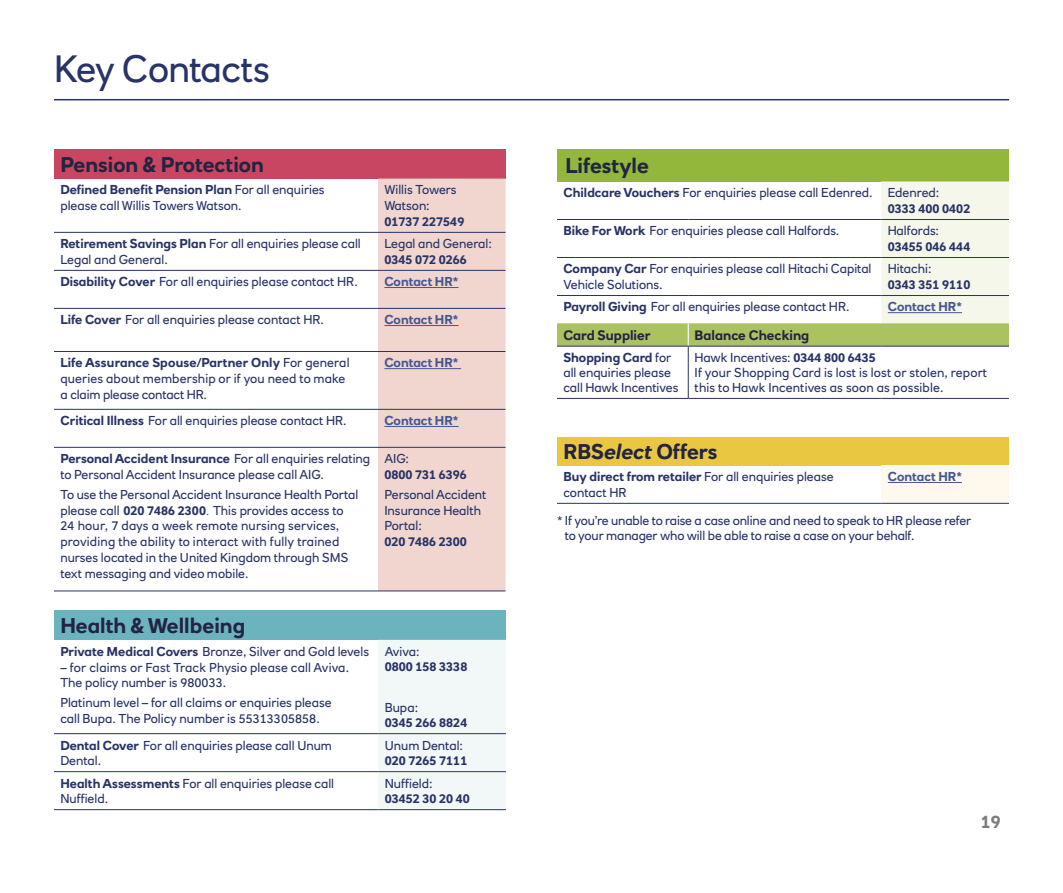
<style>
.page{position:relative;width:1063px;height:893px;background:#fff}
.page>*{position:absolute;margin:0;border:0;box-sizing:border-box;transform-origin:0 0}
.t1{font:37.5px "RN House Sans";letter-spacing:-.02em;color:#283367}
.t2{font:700 21px "RN House Sans";color:#232441}
.t3{font:700 18px "RN House Sans";color:#7c7c7c}
.t4{font:700 13.5px "RN House Sans";color:#232441}
.t5{font:12.75px/15.8px "RN House Sans";color:#283367}
.t6{font:700 12.75px "RN House Sans";color:#283367}
.t7{font:700 12.75px "RN House Sans";color:#465792}
.s1{font-weight:700}
.s2{font-weight:300}
.s3{font-style:italic}
</style>
<div class="page">
<div style="left:54px;top:149px;width:452px;height:30px;background:#c84661"></div>
<div style="left:378px;top:179px;width:128px;height:412px;background:#f1d6d0"></div>
<hr style="left:54px;top:232px;width:324px;height:1px;background:#283367">
<hr style="left:378px;top:232px;width:128px;height:1px;background:#283367">
<hr style="left:54px;top:270px;width:324px;height:1px;background:#283367">
<hr style="left:378px;top:270px;width:128px;height:1px;background:#283367">
<hr style="left:54px;top:308px;width:324px;height:1px;background:#283367">
<hr style="left:378px;top:308px;width:128px;height:1px;background:#283367">
<hr style="left:54px;top:351px;width:324px;height:1px;background:#283367">
<hr style="left:378px;top:351px;width:128px;height:1px;background:#283367">
<hr style="left:54px;top:409px;width:324px;height:1px;background:#283367">
<hr style="left:378px;top:409px;width:128px;height:1px;background:#283367">
<hr style="left:54px;top:447px;width:324px;height:1px;background:#283367">
<hr style="left:378px;top:447px;width:128px;height:1px;background:#283367">
<hr style="left:54px;top:591px;width:324px;height:1px;background:#283367">
<hr style="left:378px;top:591px;width:128px;height:1px;background:#283367">
<hr style="left:384px;top:287px;width:75px;height:1px;background:#465792">
<hr style="left:384px;top:325px;width:75px;height:1px;background:#465792">
<hr style="left:384px;top:368px;width:77px;height:1px;background:#465792">
<hr style="left:384px;top:426px;width:75px;height:1px;background:#465792">
<div style="left:557px;top:149px;width:452px;height:32px;background:#92b73a"></div>
<svg style="left:557px;top:181px;width:452px;height:165px"></svg>
<hr style="left:557px;top:295px;width:131px;height:1px;background:#283367">
<hr style="left:688px;top:295px;width:193px;height:1px;background:#283367">
<hr style="left:881px;top:295px;width:128px;height:1px;background:#283367">
<hr style="left:557px;top:346px;width:131px;height:1px;background:#283367">
<hr style="left:557px;top:398px;width:131px;height:1px;background:#283367">
<hr style="left:688px;top:398px;width:193px;height:1px;background:#283367">
<hr style="left:881px;top:398px;width:128px;height:1px;background:#283367">
<hr style="left:688px;top:346px;width:193px;height:1px;background:#283367">
<hr style="left:688px;top:346px;width:1px;height:52px;background:#283367">
<hr style="left:881px;top:346px;width:128px;height:1px;background:#283367">
<hr style="left:888px;top:312px;width:74px;height:1px;background:#465792">
<div style="left:54px;top:610px;width:452px;height:30px;background:#6cb4bd"></div>
<div style="left:378px;top:640px;width:128px;height:169px;background:#f2f7f7"></div>
<hr style="left:54px;top:733px;width:324px;height:1px;background:#283367">
<hr style="left:378px;top:733px;width:128px;height:1px;background:#283367">
<hr style="left:54px;top:771px;width:324px;height:1px;background:#283367">
<hr style="left:378px;top:771px;width:128px;height:1px;background:#283367">
<hr style="left:54px;top:809px;width:324px;height:1px;background:#283367">
<hr style="left:378px;top:809px;width:128px;height:1px;background:#283367">
<hr style="left:54px;top:99px;width:955px;height:1px;background:#283367">
<div style="left:557px;top:437px;width:452px;height:28px;background:#eac741"></div>
<div style="left:881px;top:465px;width:128px;height:38px;background:#fef9ec"></div>
<hr style="left:557px;top:503px;width:324px;height:1px;background:#283367">
<hr style="left:881px;top:503px;width:128px;height:1px;background:#283367">
<hr style="left:888px;top:482px;width:74px;height:1px;background:#465792">
<h1 class="t1" style="left:54px;top:46px;width:218px">Key Contacts</h1>
<h2 class="t2" style="left:60px;top:151px;width:205px">Pension &amp; Protection</h2>
<p class="t5" style="left:60px;top:182px;width:266px"><span class="s1">Defined Benefit Pension Plan</span> For all enquiries please call Willis Towers Watson.</p>
<p class="t5" style="left:384px;top:182px;width:74px">Willis Towers<br>Watson:</p>
<p class="t6" style="left:384px;top:214px;width:81px">01737 227549</p>
<p class="t5" style="left:60px;top:236px;width:302px"><span class="s1">Retirement Savings Plan</span> For all enquiries please call<br>Legal and General.</p>
<p class="t5" style="left:384px;top:236px;width:109px">Legal and General:</p>
<p class="t6" style="left:384px;top:252px;width:84px">0345 072 0266</p>
<p class="t5" style="left:60px;top:274px;width:299px"><span class="s1">Disability Cover</span> For all enquiries please contact HR.</p>
<p class="t7" style="left:384px;top:274px;width:76px">Contact HR*</p>
<p class="t5" style="left:60px;top:312px;width:265px"><span class="s1">Life Cover</span> For all enquiries please contact HR.</p>
<p class="t7" style="left:384px;top:312px;width:76px">Contact HR*</p>
<p class="t5" style="left:60px;top:355px;width:291px"><span class="s1">Life Assurance Spouse/Partner Only</span> For general queries about membership or if you need to make a claim please contact HR.</p>
<p class="t7" style="left:384px;top:355px;width:76px">Contact HR*</p>
<p class="t5" style="left:60px;top:413px;width:288px"><span class="s1">Critical Illness</span> For all enquiries please contact HR.</p>
<p class="t7" style="left:384px;top:413px;width:76px">Contact HR*</p>
<p class="t5" style="left:60px;top:451px;width:311px"><span class="s1">Personal Accident Insurance</span> For all enquiries relating to Personal Accident Insurance please call AIG.</p>
<p class="t5" style="left:60px;top:486px;width:299px">To use the Personal Accident Insurance Health Portal please call <span class="s1">020 7486 2300</span><span class="s2">.</span> This provides access to 24 hour, 7 days a week remote nursing services, providing the ability to interact with fully trained nurses located in the United Kingdom through SMS text messaging and video mobile.</p>
<p class="t5" style="left:384px;top:451px;width:26px">AIG:</p>
<p class="t6" style="left:384px;top:467px;width:84px">0800 731 6396</p>
<p class="t5" style="left:384px;top:486px;width:104px">Personal Accident<br>Insurance Health<br>Portal:</p>
<p class="t6" style="left:384px;top:534px;width:84px">020 7486 2300</p>
<h2 class="t2" style="left:60px;top:612px;width:186px">Health &amp; Wellbeing</h2>
<p class="t5" style="left:60px;top:643px;width:310px"><span class="s1">Private Medical Covers</span> Bronze, Silver and Gold levels</p>
<p class="t5" style="left:60px;top:659px;width:290px">– for claims or Fast Track Physio please call Aviva.<br>The policy number is 980033.</p>
<p class="t5" style="left:60px;top:695px;width:273px">Platinum level – for all claims or enquiries please call Bupa. The Policy number is 55313305858.</p>
<p class="t5" style="left:385px;top:643px;width:36px">Aviva:</p>
<p class="t6" style="left:385px;top:659px;width:84px">0800 158 3338</p>
<p class="t5" style="left:385px;top:699px;width:35px">Bupa:</p>
<p class="t6" style="left:385px;top:715px;width:84px">0345 266 8824</p>
<p class="t5" style="left:60px;top:737px;width:273px"><span class="s1">Dental Cover</span> For all enquiries please call Unum<br>Dental.</p>
<p class="t5" style="left:385px;top:737px;width:80px">Unum Dental:</p>
<p class="t6" style="left:385px;top:753px;width:84px">020 7265 7111</p>
<p class="t5" style="left:60px;top:775px;width:275px"><span class="s1">Health Assessments</span> For all enquiries please call<br>Nuffield.</p>
<p class="t5" style="left:385px;top:775px;width:49px">Nuffield:</p>
<p class="t6" style="left:385px;top:791px;width:87px">03452 30 20 40</p>
<h2 class="t2" style="left:566px;top:153px;width:85px">Lifestyle</h2>
<p class="t5" style="left:888px;top:185px;width:84px;text-indent:-324px"><span class="s1">Childcare Vouchers</span> For enquiries please call Edenred. Edenred:<br><span class="s1">0333 400 0402</span></p>
<p class="t5" style="left:563px;top:223px;width:277px"><span class="s1">Bike For Work</span> For enquiries please call Halfords.</p>
<p class="t5" style="left:888px;top:223px;width:53px">Halfords:</p>
<p class="t6" style="left:888px;top:239px;width:84px">03455 046 444</p>
<p class="t5" style="left:563px;top:261px;width:310px"><span class="s1">Company Car</span> For enquiries please call Hitachi Capital<br>Vehicle Solutions.</p>
<p class="t5" style="left:888px;top:261px;width:45px">Hitachi:</p>
<p class="t6" style="left:888px;top:277px;width:84px">0343 351 9110</p>
<p class="t5" style="left:563px;top:299px;width:288px"><span class="s1">Payroll Giving</span> For all enquiries please contact HR.</p>
<p class="t7" style="left:888px;top:299px;width:76px">Contact HR*</p>
<p class="t4" style="left:563px;top:327px;width:89px">Card Supplier</p>
<p class="t4" style="left:695px;top:327px;width:116px">Balance Checking</p>
<p class="t5" style="left:563px;top:350px;width:117px;line-height:15px"><span class="s1">Shopping Card</span> for all enquiries please call Hawk Incentives</p>
<p class="t5" style="left:695px;top:350px;width:294px;line-height:15px">Hawk Incentives: <span class="s1">0344 800 6435<br></span>If your Shopping Card is lost is lost or stolen, report this to Hawk Incentives as soon as possible.</p>
<h2 class="t2" style="left:563px;top:439px;width:156px">RBS<span class="s3">elect</span> Offers</h2>
<p class="t5" style="left:563px;top:469px;width:272px"><span class="s1">Buy direct from retailer</span> For all enquiries please contact HR</p>
<p class="t7" style="left:888px;top:469px;width:76px">Contact HR*</p>
<p class="t5" style="left:565px;top:513px;width:408px;line-height:15.3px;text-indent:-8px">* If you’re unable to raise a case online and need to speak to HR please refer to your manager who will be able to raise a case on your behalf.</p>
<h3 class="t3" style="left:981px;top:810px;width:21px">19</h3>
</div>
